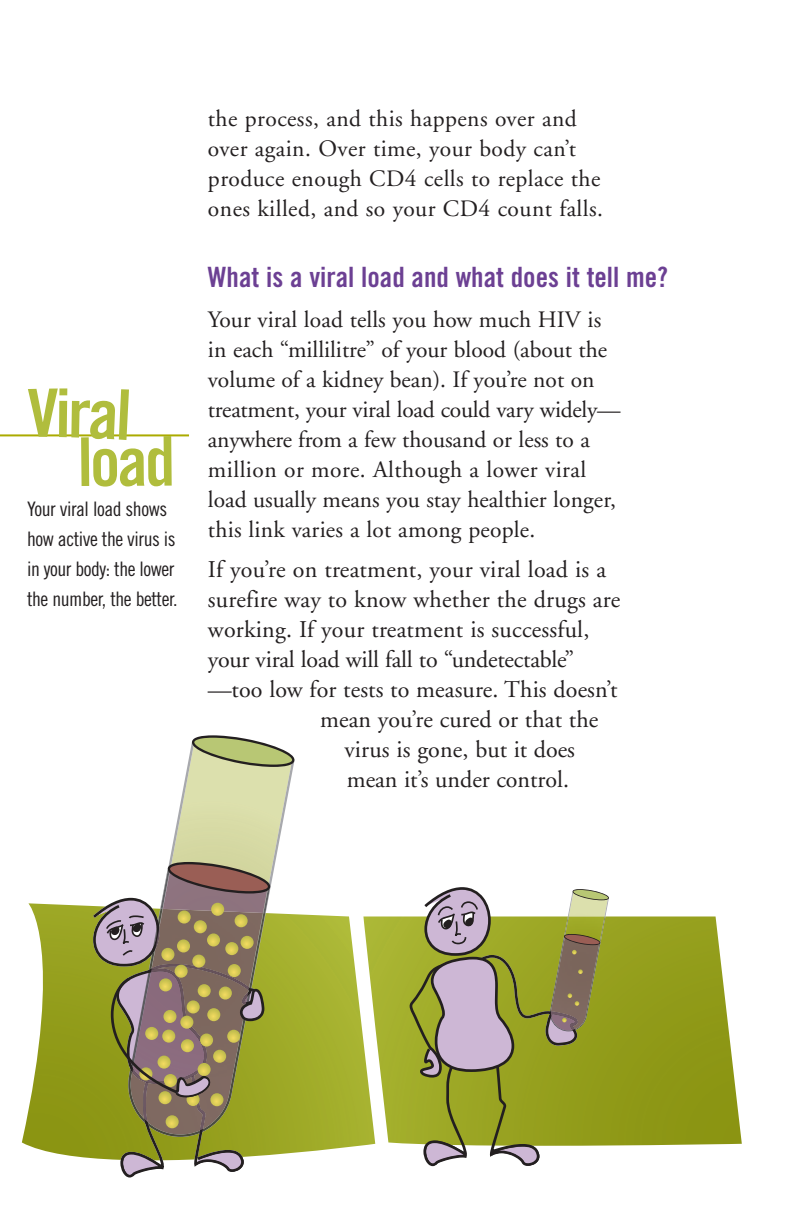
<style>
.page{position:relative;width:792px;height:1224px;background:#fff}
.page>*{position:absolute;margin:0;border:0;box-sizing:border-box;transform-origin:0 0}
.t1{font:28px "Trade Gothic Bold Cond Twenty";color:#6c4093}
.t2{font:24px "Adobe Garamond";letter-spacing:.005em;color:#231f20}
.t3{font:23.6px/30px "Adobe Garamond";letter-spacing:.005em;color:#231f20}
.t4{font:20px/30px "Trade Gothic Cond Eighteen";letter-spacing:-.02em;color:#231f20}
</style>
<div class="page">
<svg style="left:375px;top:916px;width:367px;height:230px;background:#9fa934"></svg>
<svg style="left:22px;top:903px;width:353px;height:255px"></svg>
<svg style="left:84px;top:735px;width:210px;height:443px"></svg>
<svg style="left:410px;top:887px;width:199px;height:280px;background:#a5a563"></svg>
<hr style="left:0;top:434px;width:189px;height:2px;background:#abab00">
<svg style="left:28px;top:388px;width:144px;height:99px"></svg>
<p class="t4" style="left:27px;top:495px;width:152px">Your viral load shows how active the virus is in your body: the lower the number, the better.</p>
<p class="t3" style="left:208px;top:106px;width:397px">the process, and this happens over and over again. Over time, your body can’t produce enough CD4 cells to replace the ones killed, and so your CD4 count falls.</p>
<p class="t1" style="left:208px;top:266px;width:462px">What is a viral load and what does it tell me?</p>
<p class="t3" style="left:208px;top:306px;width:414px">Your viral load tells you how much HIV is in each “millilitre” of your blood (about the volume of a kidney bean). If you’re not on treatment, your viral load could vary widely— anywhere from a few thousand or less to a million or more. Although a lower viral load usually means you stay healthier longer, this link varies a lot among people.</p>
<p class="t2" style="left:208px;top:560px;width:400px">If you’re on treatment, your viral load is a</p>
<p class="t2" style="left:208px;top:590px;width:414px">surefire way to know whether the drugs are</p>
<p class="t2" style="left:208px;top:620px;width:383px">working. If your treatment is successful,</p>
<p class="t2" style="left:208px;top:650px;width:368px">your viral load will fall to “undetectable”</p>
<p class="t2" style="left:208px;top:680px;width:411px">—too low for tests to measure. This doesn’t</p>
<p class="t2" style="left:320px;top:710px;width:280px">mean you’re cured or that the</p>
<p class="t2" style="left:344px;top:740px;width:232px">virus is gone, but it does</p>
<p class="t2" style="left:347px;top:770px;width:224px">mean it’s under control.</p>
</div>
